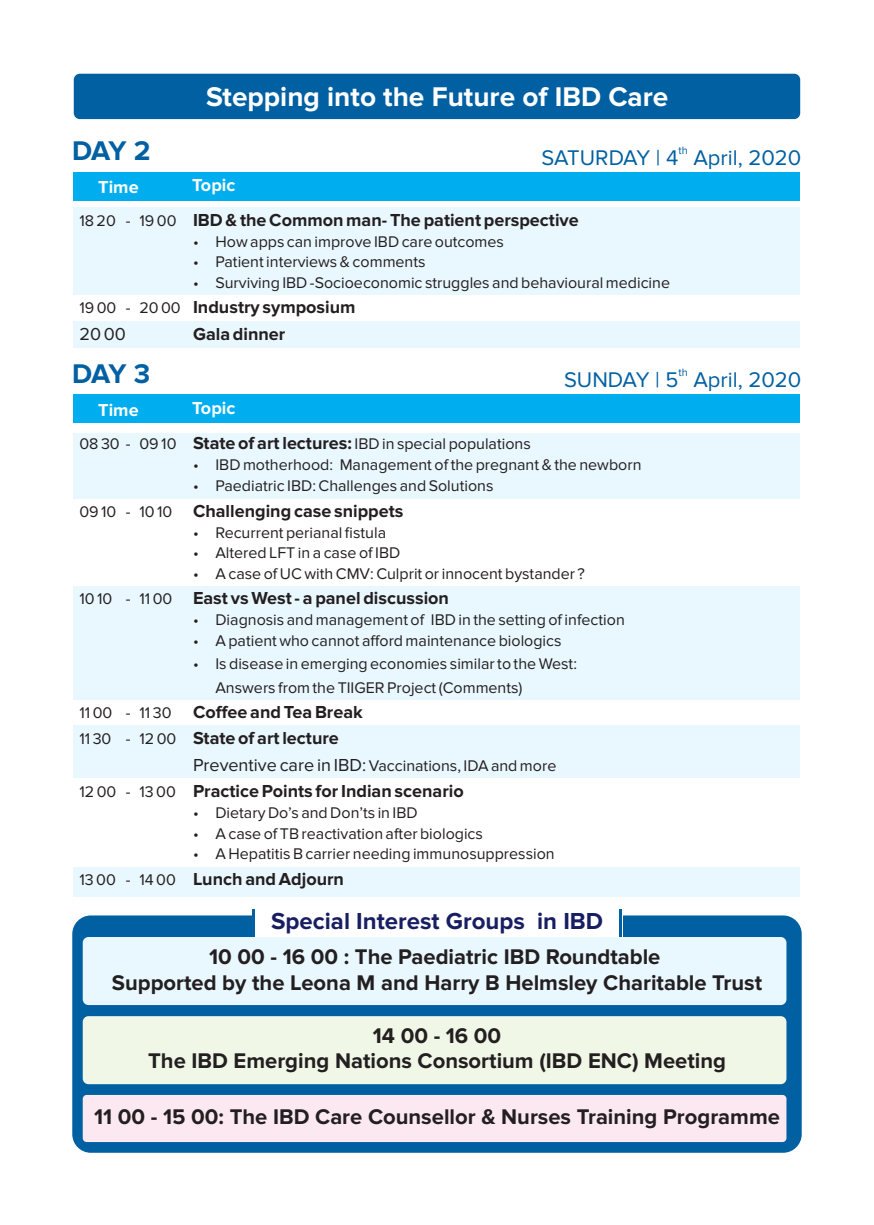
<style>
.page{position:relative;width:874px;height:1225px;background:#fff}
.page>*{position:absolute;margin:0;border:0;box-sizing:border-box;transform-origin:0 0}
.t1{font:700 28px "Proxima Nova";color:#fff}
.t2{font:700 28px "Proxima Nova";letter-spacing:-.05em;color:#0060a2}
.t3{font:700 24px "Proxima Nova";color:#181e62}
.t4{font:700 22px/26px "Proxima Nova";color:#231f20;text-align:center}
.t5{font:22px "Proxima Nova";color:#0060a2}
.t6{font:700 18px/26.4px "Proxima Nova";color:#231f20}
.t7{font:700 18px "Proxima Nova";color:#fff}
.t8{font:16px/23.4px "Proxima Nova";color:#231f20}
.t9{font:11px "Proxima Nova";color:#0060a2}
.s1{font-weight:400;font-size:16px}
.s2{font-weight:400}
.s3{font-weight:700;font-size:18px}
.s4{font-size:18px}
</style>
<div class="page">
<div style="left:74px;top:74px;width:725px;height:45px;background:#0060a2;border-radius:6px"></div>
<div style="left:74px;top:172px;width:725px;height:28px;background:#00aeef"></div>
<div style="left:74px;top:395px;width:725px;height:28px;background:#00aeef"></div>
<div style="left:74px;top:207px;width:725px;height:88px;background:#e9f7fe"></div>
<div style="left:74px;top:321px;width:725px;height:27px;background:#e9f7fe"></div>
<div style="left:74px;top:433px;width:725px;height:65px;background:#e9f7fe"></div>
<div style="left:74px;top:586px;width:725px;height:114px;background:#e9f7fe"></div>
<div style="left:74px;top:725px;width:725px;height:52px;background:#e9f7fe"></div>
<div style="left:72px;top:915px;width:729px;height:237px;background:#0060a2;border:3px solid #0060a2;border-radius:17px"></div>
<div style="left:252px;top:909px;width:370px;height:33px;background:#fff"></div>
<hr style="left:619px;top:909px;width:3px;height:28px;background:#0060a2">
<hr style="left:252px;top:909px;width:2px;height:28px;background:#0060a2">
<div style="left:74px;top:867px;width:725px;height:29px;background:#e9f7fe"></div>
<div style="left:83px;top:937px;width:703px;height:68px;background:#e9f7fe;border-radius:6px"></div>
<div style="left:83px;top:1016px;width:703px;height:68px;background:#f0f7e7;border-radius:6px"></div>
<div style="left:83px;top:1095px;width:703px;height:47px;background:#fce8f1;border-radius:4px"></div>
<h1 class="t1" style="left:206px;top:84px;width:463px">Stepping into the Future of IBD Care</h1>
<h1 class="t2" style="left:72px;top:138px;width:80px">DAY 2</h1>
<p class="t9" style="left:678px;top:145px;width:11px">th</p>
<h3 class="t5" style="left:541px;top:147px;width:261px">SATURDAY | 4 April, 2020</h3>
<p class="t7" style="left:98px;top:179px;width:42px">Time</p>
<p class="t7" style="left:192px;top:177px;width:45px">Topic</p>
<p class="t6" style="left:79px;top:207px;width:500px"><span class="s1">18 20 - 19 00</span> IBD &amp; the Common man- The patient perspective</p>
<p class="t8" style="left:193px;top:230px;width:312px">• How apps can improve IBD care outcomes</p>
<p class="t8" style="left:193px;top:251px;width:234px">• Patient interviews &amp; comments</p>
<p class="t8" style="left:193px;top:271px;width:478px">• Surviving IBD -Socioeconomic struggles and behavioural medicine</p>
<p class="t6" style="left:79px;top:295px;width:277px"><span class="s1">19 00 - 20 00</span> Industry symposium<br><span class="s2">20 00</span></p>
<p class="t6" style="left:193px;top:321px;width:94px">Gala dinner</p>
<h1 class="t2" style="left:72px;top:360px;width:80px">DAY 3</h1>
<p class="t9" style="left:678px;top:368px;width:11px">th</p>
<h3 class="t5" style="left:563px;top:370px;width:239px">SUNDAY | 5 April, 2020</h3>
<p class="t7" style="left:98px;top:401px;width:42px">Time</p>
<p class="t7" style="left:192px;top:399px;width:45px">Topic</p>
<p class="t8" style="left:79px;top:433px;width:452px">08 30 - 09 10 <span class="s3">State of art lectures:</span> IBD in special populations</p>
<p class="t8" style="left:193px;top:454px;width:450px">• IBD motherhood: Management of the pregnant &amp; the newborn</p>
<p class="t8" style="left:193px;top:474px;width:302px">• Paediatric IBD: Challenges and Solutions</p>
<p class="t6" style="left:79px;top:498px;width:325px"><span class="s1">09 10 - 10 10</span> Challenging case snippets</p>
<p class="t8" style="left:193px;top:521px;width:194px">• Recurrent perianal fistula</p>
<p class="t8" style="left:193px;top:542px;width:209px">• Altered LFT in a case of IBD</p>
<p class="t8" style="left:193px;top:562px;width:393px">• A case of UC with CMV: Culprit or innocent bystander ?</p>
<p class="t6" style="left:79px;top:586px;width:371px"><span class="s1">10 10 - 11 00</span> East vs West - a panel discussion</p>
<p class="t8" style="left:193px;top:609px;width:433px">• Diagnosis and management of IBD in the setting of infection</p>
<p class="t8" style="left:193px;top:629px;width:370px">• A patient who cannot afford maintenance biologics</p>
<p class="t8" style="left:215px;top:653px;width:363px;text-indent:-22px">• Is disease in emerging economies similar to the West:<br>Answers from the TIIGER Project (Comments)</p>
<p class="t6" style="left:79px;top:699px;width:285px"><span class="s1">11 00 - 11 30</span> Coffee and Tea Break<br><span class="s1">11 30 - 12 00</span> State of art lecture</p>
<p class="t8" style="left:193px;top:754px;width:364px"><span class="s4">Preventive care in IBD:</span> Vaccinations, IDA and more</p>
<p class="t6" style="left:79px;top:778px;width:385px"><span class="s1">12 00 - 13 00</span> Practice Points for Indian scenario</p>
<p class="t8" style="left:193px;top:802px;width:226px">• Dietary Do’s and Don’ts in IBD</p>
<p class="t8" style="left:193px;top:822px;width:291px">• A case of TB reactivation after biologics</p>
<p class="t8" style="left:193px;top:843px;width:363px">• A Hepatitis B carrier needing immunosuppression</p>
<p class="t6" style="left:79px;top:866px;width:266px"><span class="s1">13 00 - 14 00</span> Lunch and Adjourn</p>
<h2 class="t3" style="left:271px;top:910px;width:333px">Special Interest Groups in IBD</h2>
<h3 class="t4" style="left:112px;top:944px;width:651px">10 00 - 16 00 : The Paediatric IBD Roundtable<br>Supported by the Leona M and Harry B Helmsley Charitable Trust</h3>
<h3 class="t4" style="left:148px;top:1024px;width:579px;line-height:24.4px">14 00 - 16 00<br>The IBD Emerging Nations Consortium (IBD ENC) Meeting</h3>
<h3 class="t4" style="left:94px;top:1104px;width:686px">11 00 - 15 00 : The IBD Care Counsellor &amp; Nurses Training Programme</h3>
</div>
